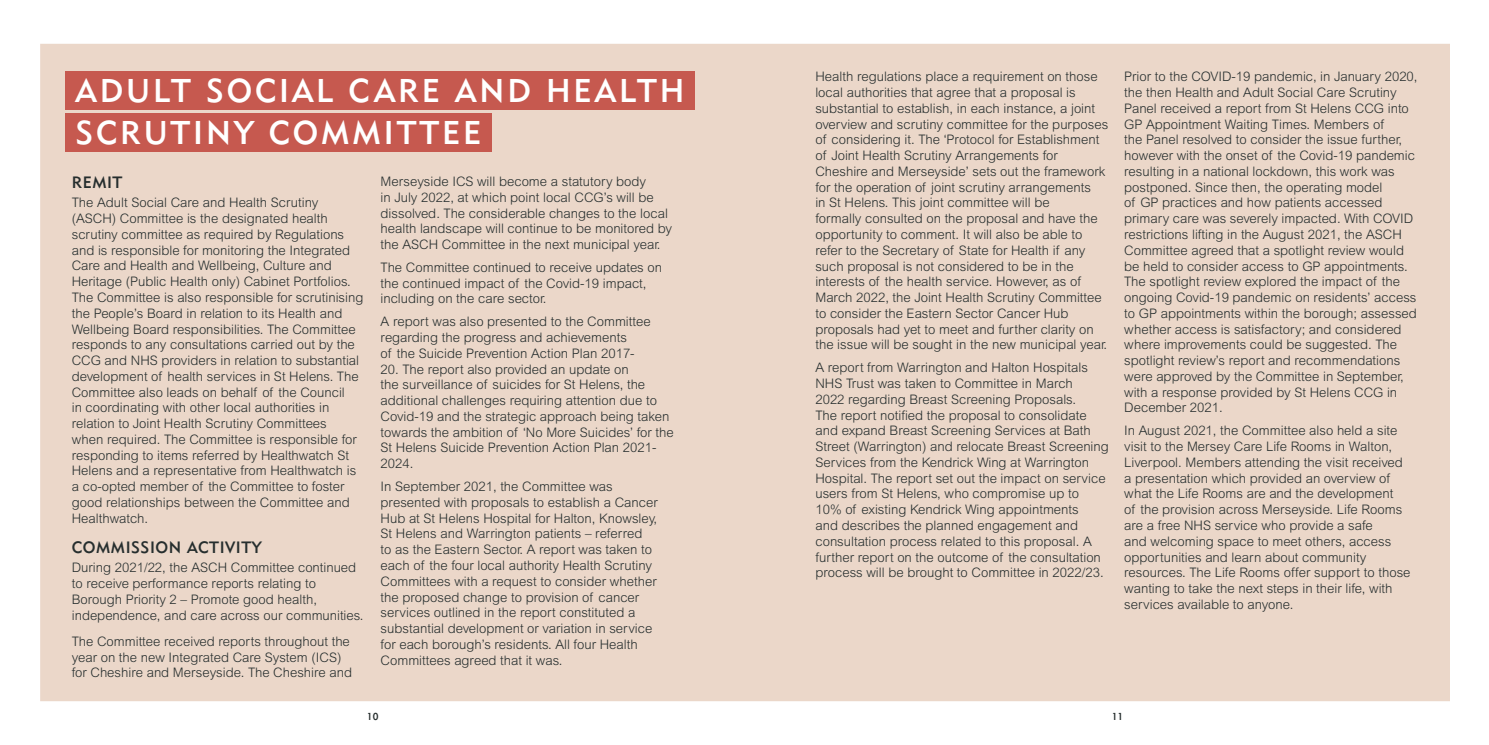
<style>
.page{position:relative;width:1489px;height:745px;background:#fff}
.page>*{position:absolute;margin:0;border:0;box-sizing:border-box;transform-origin:0 0}
.t1{font:32.5px "Geometric 415 BT Medium A";letter-spacing:.09em;color:#fff}
.t2{font:16.25px "Geometric 415 BT Medium A";letter-spacing:.035em;color:#262e2e}
.t3{font:300 13.12px/15.8px "Arial";color:#262e2e}
.t4{font:10px "Geometric 415 BT Medium A";color:#262e2e}
</style>
<div class="page">
<div style="left:40px;top:44px;width:1409px;height:656px;background:#ebd7c9"></div>
<div style="left:66px;top:71px;width:628px;height:38px;background:#c6594f"></div>
<div style="left:66px;top:113px;width:426px;height:39px;background:#c6594f"></div>
<p class="t1" style="left:75px;top:70px;width:610px">ADULT SOCIAL CARE AND HEALTH</p>
<p class="t1" style="left:75px;top:113px;width:407px">SCRUTINY COMMITTEE</p>
<p class="t2" style="left:72px;top:172px;width:52px">REMIT</p>
<p class="t3" style="left:72px;top:195px;width:293px">The Adult Social Care and Health Scrutiny (ASCH) Committee is the designated health scrutiny committee as required by Regulations and is responsible for monitoring the Integrated Care and Health and Wellbeing, Culture and Heritage (Public Health only) Cabinet Portfolios.<br>The Committee is also responsible for scrutinising the People’s Board in relation to its Health and Wellbeing Board responsibilities. The Committee responds to any consultations carried out by the CCG and NHS providers in relation to substantial development of health services in St Helens. The Committee also leads on behalf of the Council<br>in coordinating with other local authorities in relation to Joint Health Scrutiny Committees<br>when required. The Committee is responsible for responding to items referred by Healthwatch St Helens and a representative from Healthwatch is a co-opted member of the Committee to foster good relationships between the Committee and Healthwatch.</p>
<p class="t2" style="left:72px;top:537px;width:191px">COMMISSION ACTIVITY</p>
<p class="t3" style="left:72px;top:559px;width:293px">During 2021/22, the ASCH Committee continued to receive performance reports relating to Borough Priority 2 – Promote good health, independence, and care across our communities.</p>
<p class="t3" style="left:72px;top:633px;width:282px">The Committee received reports throughout the year on the new Integrated Care System (ICS) for Cheshire and Merseyside. The Cheshire and</p>
<p class="t3" style="left:380px;top:173px;width:293px">Merseyside ICS will become a statutory body<br>in July 2022, at which point local CCG’s will be dissolved. The considerable changes to the local health landscape will continue to be monitored by the ASCH Committee in the next municipal year.</p>
<p class="t3" style="left:380px;top:259px;width:283px">The Committee continued to receive updates on the continued impact of the Covid-19 impact, including on the care sector.</p>
<p class="t3" style="left:380px;top:313px;width:271px">A report was also presented to the Committee regarding the progress and achievements<br>of the Suicide Prevention Action Plan 2017-</p>
<p class="t3" style="left:380px;top:361px;width:295px">20. The report also provided an update on<br>the surveillance of suicides for St Helens, the additional challenges requiring attention due to Covid-19 and the strategic approach being taken towards the ambition of ‘No More Suicides’ for the St Helens Suicide Prevention Action Plan 2021- 2024.</p>
<p class="t3" style="left:380px;top:478px;width:279px">In September 2021, the Committee was presented with proposals to establish a Cancer Hub at St Helens Hospital for Halton, Knowsley, St Helens and Warrington patients – referred<br>to as the Eastern Sector. A report was taken to each of the four local authority Health Scrutiny Committees with a request to consider whether the proposed change to provision of cancer services outlined in the report constituted a substantial development or variation in service for each borough’s residents. All four Health Committees agreed that it was.</p>
<p class="t3" style="left:815px;top:69px;width:294px">Health regulations place a requirement on those local authorities that agree that a proposal is substantial to establish, in each instance, a joint overview and scrutiny committee for the purposes of considering it. The ‘Protocol for Establishment of Joint Health Scrutiny Arrangements for Cheshire and Merseyside’ sets out the framework for the operation of joint scrutiny arrangements<br>in St Helens. This joint committee will be<br>formally consulted on the proposal and have the opportunity to comment. It will also be able to refer to the Secretary of State for Health if any such proposal is not considered to be in the interests of the health service. However, as of March 2022, the Joint Health Scrutiny Committee to consider the Eastern Sector Cancer Hub proposals had yet to meet and further clarity on the issue will be sought in the new municipal year.</p>
<p class="t3" style="left:815px;top:359px;width:295px">A report from Warrington and Halton Hospitals NHS Trust was taken to Committee in March<br>2022 regarding Breast Screening Proposals.<br>The report notified the proposal to consolidate and expand Breast Screening Services at Bath Street (Warrington) and relocate Breast Screening Services from the Kendrick Wing at Warrington Hospital. The report set out the impact on service users from St Helens, who compromise up to<br>10% of existing Kendrick Wing appointments<br>and describes the planned engagement and consultation process related to this proposal. A further report on the outcome of the consultation process will be brought to Committee in 2022/23.</p>
<p class="t3" style="left:1124px;top:69px;width:295px">Prior to the COVID-19 pandemic, in January 2020, the then Health and Adult Social Care Scrutiny Panel received a report from St Helens CCG into GP Appointment Waiting Times. Members of<br>the Panel resolved to consider the issue further, however with the onset of the Covid-19 pandemic resulting in a national lockdown, this work was postponed. Since then, the operating model<br>of GP practices and how patients accessed primary care was severely impacted. With COVID restrictions lifting in the August 2021, the ASCH Committee agreed that a spotlight review would be held to consider access to GP appointments.<br>The spotlight review explored the impact of the ongoing Covid-19 pandemic on residents’ access to GP appointments within the borough; assessed whether access is satisfactory; and considered where improvements could be suggested. The spotlight review’s report and recommendations were approved by the Committee in September, with a response provided by St Helens CCG in December 2021.</p>
<p class="t3" style="left:1124px;top:422px;width:288px">In August 2021, the Committee also held a site visit to the Mersey Care Life Rooms in Walton, Liverpool. Members attending the visit received a presentation which provided an overview of what the Life Rooms are and the development<br>of the provision across Merseyside. Life Rooms are a free NHS service who provide a safe<br>and welcoming space to meet others, access opportunities and learn about community resources. The Life Rooms offer support to those wanting to take the next steps in their life, with services available to anyone.</p>
<p class="t4" style="left:367px;top:709px;width:13px">10</p>
<p class="t4" style="left:1111px;top:709px;width:13px">11</p>
</div>
